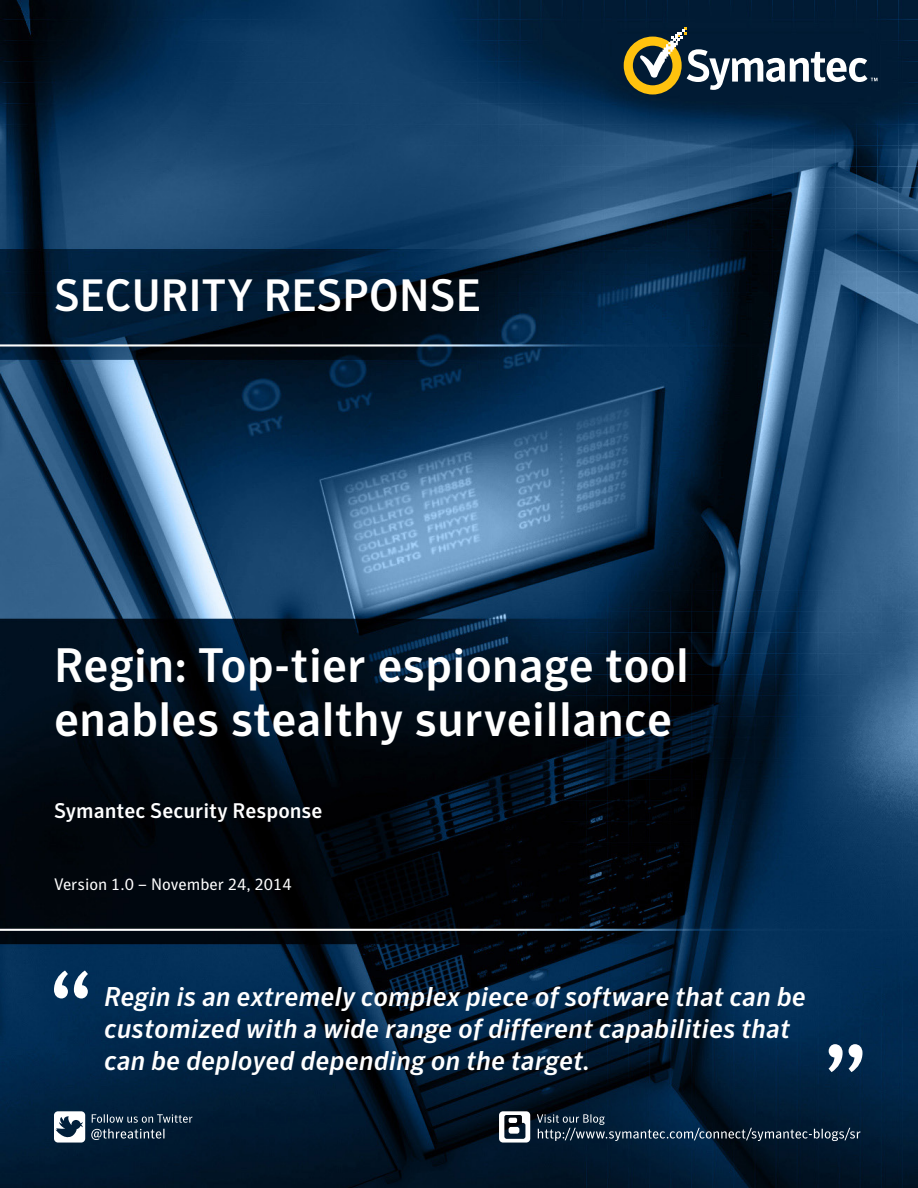
<style>
.page{position:relative;width:918px;height:1188px;background:#fff}
.page>*{position:absolute;margin:0;border:0;box-sizing:border-box;transform-origin:0 0}
.t1{font:500 48px/54px "Symantec Sans";color:#fff}
.t2{font:500 45px "Symantec Sans";color:#fff}
.t3{font:italic 500 27px/32.4px "Symantec Sans";color:#fff}
.t4{font:500 21px "Symantec Sans";color:#fff}
.t5{font:16.5px "Symantec Sans";color:#fff}
</style>
<div class="page">
<img style="left:0;top:0;width:918px;height:1188px">
<svg style="left:624px;top:28px;width:254px;height:66px;background:#415053"></svg>
<svg style="left:54px;top:970px;width:34px;height:28px"></svg>
<svg style="left:829px;top:1044px;width:33px;height:28px"></svg>
<svg style="left:54px;top:1111px;width:31px;height:32px"></svg>
<svg style="left:91px;top:1129px;width:73px;height:11px"></svg>
<svg style="left:92px;top:1114px;width:100px;height:9px"></svg>
<svg style="left:499px;top:1111px;width:31px;height:32px"></svg>
<svg style="left:537px;top:1114px;width:323px;height:27px;background:#1d344a"></svg>
<h2 class="t2" style="left:54px;top:269px;width:428px">SECURITY RESPONSE</h2>
<h1 class="t1" style="left:54px;top:638px;width:637px">Regin: Top-tier espionage tool enables stealthy surveillance</h1>
<p class="t4" style="left:54px;top:799px;width:270px">Symantec Security Response</p>
<p class="t5" style="left:54px;top:874px;width:239px">Version 1.0 – November 24, 2014</p>
<p class="t3" style="left:104px;top:980px;width:703px">Regin is an extremely complex piece of software that can be customized with a wide range of different capabilities that can be deployed depending on the target.</p>
</div>
